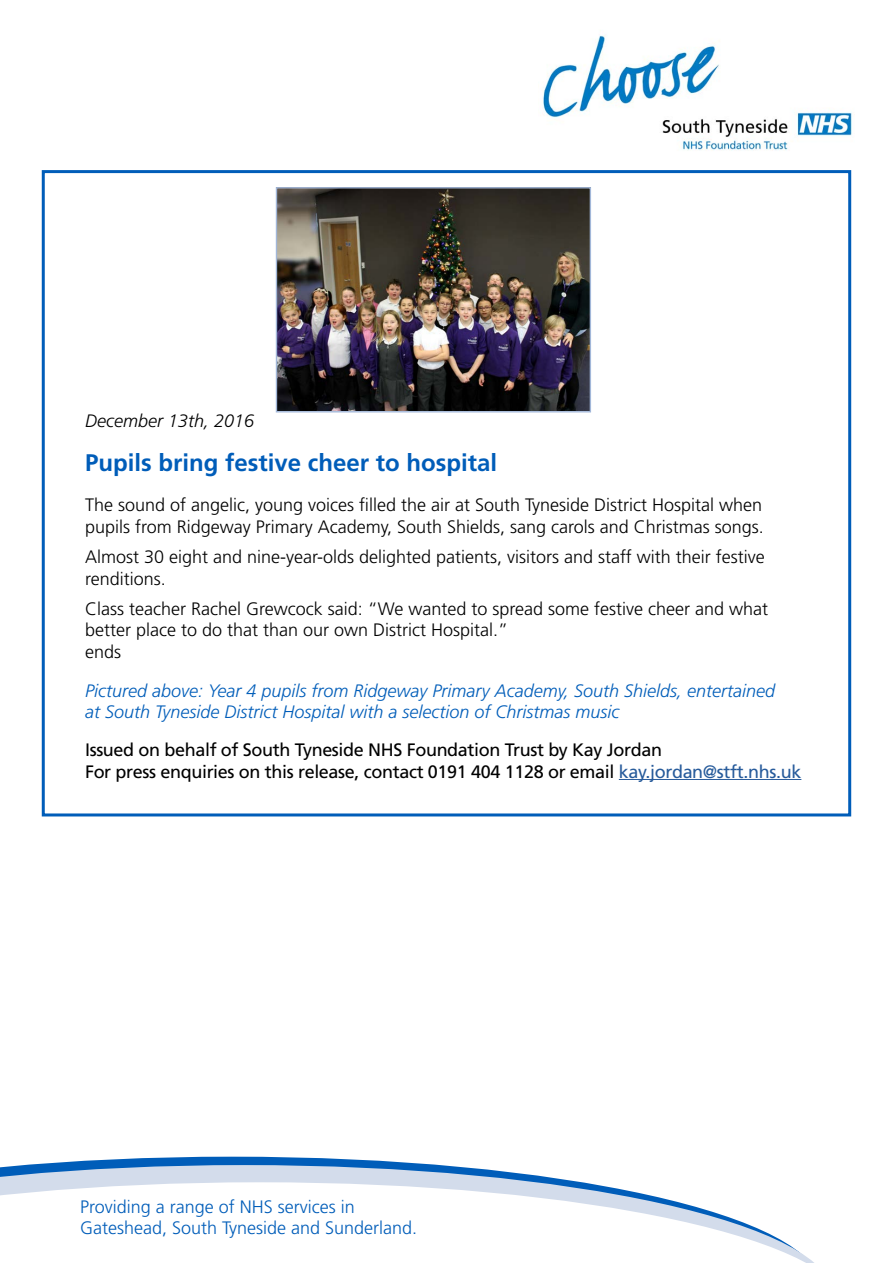
<style>
.page{position:relative;width:893px;height:1263px;background:#fff}
.page>*{position:absolute;margin:0;border:0;box-sizing:border-box;transform-origin:0 0}
.t1{font:700 24px "Frutiger";color:#005db9}
.t2{font:300 18px/21.6px "Frutiger";color:#000}
.t3{font:italic 300 18px/21.6px "Frutiger";color:#005db9}
.t4{font:18px/21.6px "Frutiger";letter-spacing:-.02em;color:#000}
.t5{font:300 18px/21.6px "Frutiger";color:#005db9}
.t6{font:italic 300 18px "Frutiger";color:#000}
.s1{color:#275b9b}
</style>
<div class="page">
<img style="left:543px;top:35px;width:309px;height:116px">
<svg style="left:25px;top:1157px;width:414px;height:8px;fill:#005db9"></svg>
<svg style="left:0;top:1165px;width:580px;height:17px;background:#a7c2e1"></svg>
<svg style="left:0;top:1182px;width:814px;height:81px"></svg>
<div style="left:42px;top:170px;width:809px;height:646px;background:#fff;border:3px solid #005db9"></div>
<img style="left:278px;top:189px;width:311px;height:221px">
<div style="left:276px;top:187px;width:315px;height:225px;border:1px solid #a2b7d9"></div>
<hr style="left:619px;top:779px;width:182px;height:1px;background:#275b9b">
<p class="t6" style="left:85px;top:410px;width:171px">December 13th, 2016</p>
<h1 class="t1" style="left:85px;top:449px;width:414px">Pupils bring festive cheer to hospital</h1>
<p class="t2" style="left:85px;top:494px;width:680px">The sound of angelic, young voices filled the air at South Tyneside District Hospital when pupils from Ridgeway Primary Academy, South Shields, sang carols and Christmas songs.</p>
<p class="t2" style="left:85px;top:546px;width:681px">Almost 30 eight and nine-year-olds delighted patients, visitors and staff with their festive renditions.</p>
<p class="t2" style="left:85px;top:597px;width:685px">Class teacher Rachel Grewcock said: “We wanted to spread some festive cheer and what better place to do that than our own District Hospital.”<br>ends</p>
<p class="t3" style="left:85px;top:679px;width:692px">Pictured above: Year 4 pupils from Ridgeway Primary Academy, South Shields, entertained at South Tyneside District Hospital with a selection of Christmas music</p>
<p class="t4" style="left:85px;top:739px;width:718px">Issued on behalf of South Tyneside NHS Foundation Trust by Kay Jordan<br>For press enquiries on this release, contact 0191 404 1128 or email <span class="s1">kay.jordan@stft.nhs.uk</span></p>
<p class="t5" style="left:80px;top:1196px;width:339px">Providing a range of NHS services in<br>Gateshead, South Tyneside and Sunderland.</p>
</div>
